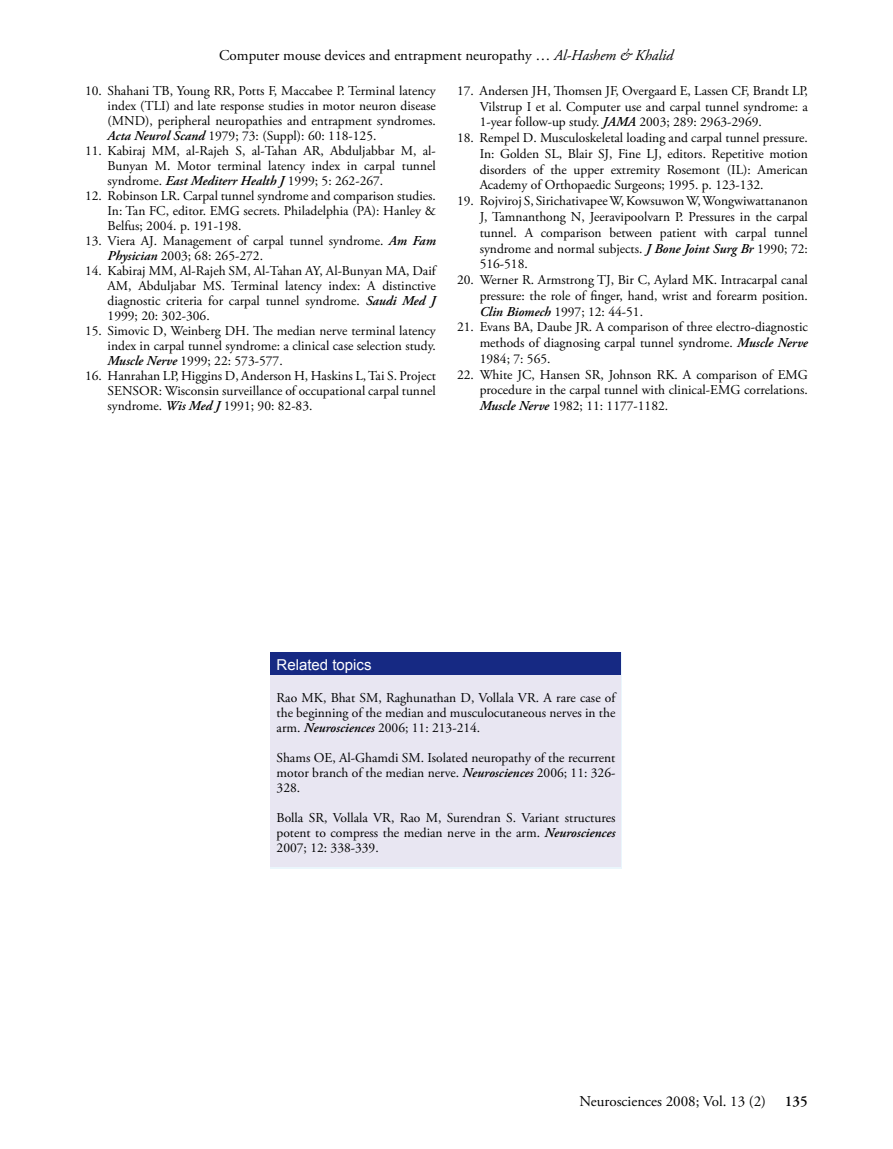
<style>
.page{position:relative;width:893px;height:1149px;background:#fff}
.page>*{position:absolute;margin:0;border:0;box-sizing:border-box;transform-origin:0 0}
.t1{font:15px "Adobe Garamond Pro";color:#000}
.t2{font:15px "Arial";color:#fff}
.t3{font:600 15px "Adobe Garamond Pro";color:#000}
.t4{font:13.5px/15px "Adobe Garamond Pro";color:#000;text-align:justify}
.s1{font-style:italic}
.s2{font-weight:600;font-style:italic}
</style>
<div class="page">
<div style="left:271px;top:652px;width:350px;height:23px;background:#162983"></div>
<div style="left:271px;top:675px;width:350px;height:191px;background:#e8e6f2"></div>
<p class="t1" style="left:219px;top:46px;width:456px">Computer mouse devices and entrapment neuropathy … <span class="s1">Al-Hashem &amp; Khalid</span></p>
<p class="t4" style="left:108px;top:84px;width:330px;text-indent:-23px">10. Shahani TB, Young RR, Potts F, Maccabee P. Terminal latency index (TLI) and late response studies in motor neuron disease (MND), peripheral neuropathies and entrapment syndromes.<br><span class="s2">Acta Neurol Scand</span> 1979; 73: (Suppl): 60: 118-125.</p>
<p class="t4" style="left:108px;top:144px;width:330px;text-indent:-23px">11. Kabiraj MM, al-Rajeh S, al-Tahan AR, Abduljabbar M, al-Bunyan M. Motor terminal latency index in carpal tunnel syndrome. <span class="s2">East Mediterr Health J</span> 1999; 5: 262-267.</p>
<p class="t4" style="left:108px;top:189px;width:330px;text-indent:-23px">12. Robinson LR. Carpal tunnel syndrome and comparison studies.<br>In: Tan FC, editor. EMG secrets. Philadelphia (PA): Hanley &amp; Belfus; 2004. p. 191-198.</p>
<p class="t4" style="left:108px;top:234px;width:330px;text-indent:-23px">13. Viera AJ. Management of carpal tunnel syndrome. <span class="s2">Am Fam<br>Physician</span> 2003; 68: 265-272.</p>
<p class="t4" style="left:108px;top:264px;width:330px;text-indent:-23px">14. Kabiraj MM, Al-Rajeh SM, Al-Tahan AY, Al-Bunyan MA, Daif AM, Abduljabar MS. Terminal latency index: A distinctive diagnostic criteria for carpal tunnel syndrome. <span class="s2">Saudi Med J </span>1999; 20: 302-306.</p>
<p class="t4" style="left:108px;top:324px;width:330px;text-indent:-23px">15. Simovic D, Weinberg DH. The median nerve terminal latency index in carpal tunnel syndrome: a clinical case selection study.<br><span class="s2">Muscle Nerve</span> 1999; 22: 573-577.</p>
<p class="t4" style="left:108px;top:369px;width:330px;text-indent:-23px">16. Hanrahan LP, Higgins D, Anderson H, Haskins L, Tai S. Project SENSOR: Wisconsin surveillance of occupational carpal tunnel syndrome. <span class="s2">Wis Med J</span> 1991; 90: 82-83.</p>
<p class="t4" style="left:480px;top:83px;width:330px;line-height:15.8px;text-indent:-23px">17. Andersen JH, Thomsen JF, Overgaard E, Lassen CF, Brandt LP, Vilstrup I et al. Computer use and carpal tunnel syndrome: a 1-year follow-up study. <span class="s2">JAMA</span> 2003; 289: 2963-2969.</p>
<p class="t4" style="left:480px;top:130px;width:330px;line-height:15.8px;text-indent:-23px">18. Rempel D. Musculoskeletal loading and carpal tunnel pressure.<br>In: Golden SL, Blair SJ, Fine LJ, editors. Repetitive motion disorders of the upper extremity Rosemont (IL): American Academy of Orthopaedic Surgeons; 1995. p. 123-132.</p>
<p class="t4" style="left:480px;top:193px;width:330px;line-height:15.8px;text-indent:-23px">19. Rojviroj S, Sirichativapee W, Kowsuwon W, Wongwiwattananon J, Tamnanthong N, Jeeravipoolvarn P. Pressures in the carpal tunnel. A comparison between patient with carpal tunnel syndrome and normal subjects. <span class="s2">J Bone Joint Surg Br</span> 1990; 72:<br>516-518.</p>
<p class="t4" style="left:480px;top:272px;width:330px;line-height:15.8px;text-indent:-23px">20. Werner R. Armstrong TJ, Bir C, Aylard MK. Intracarpal canal pressure: the role of finger, hand, wrist and forearm position.<br><span class="s2">Clin Biomech</span> 1997; 12: 44-51.</p>
<p class="t4" style="left:480px;top:319px;width:330px;line-height:15.8px;text-indent:-23px">21. Evans BA, Daube JR. A comparison of three electro-diagnostic methods of diagnosing carpal tunnel syndrome. <span class="s2">Muscle Nerve </span>1984; 7: 565.</p>
<p class="t4" style="left:480px;top:367px;width:330px;line-height:15.8px;text-indent:-23px">22. White JC, Hansen SR, Johnson RK. A comparison of EMG procedure in the carpal tunnel with clinical-EMG correlations.<br><span class="s2">Muscle Nerve</span> 1982; 11: 1177-1182.</p>
<p class="t2" style="left:277px;top:655px;width:97px">Related topics</p>
<p class="t4" style="left:277px;top:690px;width:340px">Rao MK, Bhat SM, Raghunathan D, Vollala VR. A rare case of the beginning of the median and musculocutaneous nerves in the arm. <span class="s2">Neurosciences</span> 2006; 11: 213-214.</p>
<p class="t4" style="left:277px;top:750px;width:340px">Shams OE, Al-Ghamdi SM. Isolated neuropathy of the recurrent motor branch of the median nerve. <span class="s2">Neurosciences</span> 2006; 11: 326- 328.</p>
<p class="t4" style="left:277px;top:810px;width:340px">Bolla SR, Vollala VR, Rao M, Surendran S. Variant structures potent to compress the median nerve in the arm. <span class="s2">Neurosciences </span>2007; 12: 338-339.</p>
<p class="t1" style="left:580px;top:1091px;width:188px">Neurosciences 2008; Vol. 13 (2)</p>
<p class="t3" style="left:785px;top:1092px;width:24px">135</p>
</div>
